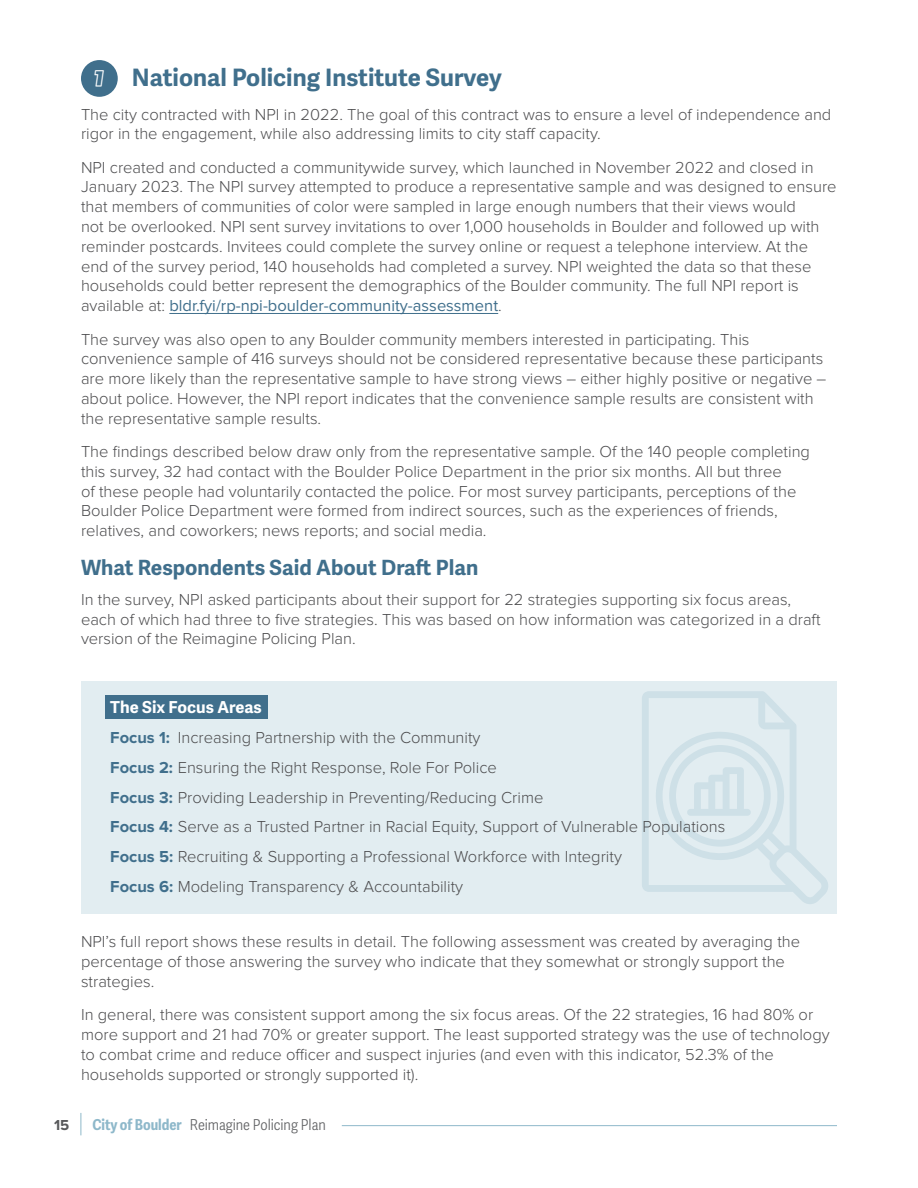
<style>
.page{position:relative;width:918px;height:1188px;background:#fff}
.page>*{position:absolute;margin:0;border:0;box-sizing:border-box;transform-origin:0 0}
.Heading_1{font:700 24px "Adelle Sans";color:#406f8c}
.Bullet_1__triangles{font:21.75px "Trueno Blk Ol It";color:#fff}
.Heading_2{font:700 21px "Adelle Sans";color:#406f8c}
.Body_Text{font:300 16.5px/19.8px "Proxima Nova";color:#4d4d4f}
.Color_Box_Dk_Blue{font:700 16.5px "Adelle Sans";color:#fff}
.t1{font:300 15px "Adelle Sans Cnd";color:#636466}
.t2{font:700 15px "Proxima Nova";color:#58595b}
.s1{font-weight:400;color:#406f8c}
.s2{font-weight:700;color:#406f8c}
.s3{font-weight:700;color:#8eb8ca}
</style>
<div class="page">
<div style="left:81px;top:681px;width:756px;height:233px;background:#e2edf1"></div>
<svg style="left:642px;top:691px;width:186px;height:213px"></svg>
<hr style="left:169px;top:313px;width:329px;height:1px;background:#406f8c">
<div style="left:105px;top:695px;width:162px;height:24px;background:#406f8c"></div>
<div style="left:81px;top:60px;width:37px;height:37px;background:#406f8c;border-radius:50%"></div>
<svg style="left:81px;top:1113px;width:1px;height:22px"></svg>
<hr style="left:342px;top:1125px;width:495px;height:1px;background:#8eb8ca">
<p class="Heading_1" style="left:132px;top:63px;width:371px">National Policing Institute Survey</p>
<p class="Body_Text" style="left:81px;top:105px;width:752px">The city contracted with NPI in 2022. The goal of this contract was to ensure a level of independence and rigor in the engagement, while also addressing limits to city staff capacity.</p>
<p class="Body_Text" style="left:81px;top:158px;width:757px">NPI created and conducted a communitywide survey, which launched in November 2022 and closed in January 2023. The NPI survey attempted to produce a representative sample and was designed to ensure that members of communities of color were sampled in large enough numbers that their views would<br>not be overlooked. NPI sent survey invitations to over 1,000 households in Boulder and followed up with reminder postcards. Invitees could complete the survey online or request a telephone interview. At the end of the survey period, 140 households had completed a survey. NPI weighted the data so that these households could better represent the demographics of the Boulder community. The full NPI report is available at: <span class="s1">bldr.fyi/rp-npi-boulder-community-assessment</span>.</p>
<p class="Body_Text" style="left:81px;top:330px;width:747px">The survey was also open to any Boulder community members interested in participating. This convenience sample of 416 surveys should not be considered representative because these participants are more likely than the representative sample to have strong views – either highly positive or negative – about police. However, the NPI report indicates that the convenience sample results are consistent with the representative sample results.</p>
<p class="Body_Text" style="left:81px;top:442px;width:731px">The findings described below draw only from the representative sample. Of the 140 people completing this survey, 32 had contact with the Boulder Police Department in the prior six months. All but three<br>of these people had voluntarily contacted the police. For most survey participants, perceptions of the Boulder Police Department were formed from indirect sources, such as the experiences of friends, relatives, and coworkers; news reports; and social media.</p>
<p class="Heading_2" style="left:81px;top:555px;width:399px">What Respondents Said About Draft Plan</p>
<p class="Body_Text" style="left:81px;top:590px;width:741px">In the survey, NPI asked participants about their support for 22 strategies supporting six focus areas, each of which had three to five strategies. This was based on how information was categorized in a draft version of the Reimagine Policing Plan.</p>
<p class="Bullet_1__triangles" style="left:94px;top:64px;width:11px">1</p>
<p class="Color_Box_Dk_Blue" style="left:110px;top:697px;width:153px">The Six Focus Areas</p>
<p class="Body_Text" style="left:110px;top:728px;width:372px"><span class="s2">Focus 1:</span> Increasing Partnership with the Community</p>
<p class="Body_Text" style="left:110px;top:758px;width:388px"><span class="s2">Focus 2:</span> Ensuring the Right Response, Role For Police</p>
<p class="Body_Text" style="left:110px;top:788px;width:435px"><span class="s2">Focus 3:</span> Providing Leadership in Preventing/Reducing Crime</p>
<p class="Body_Text" style="left:110px;top:818px;width:617px"><span class="s2">Focus 4:</span> Serve as a Trusted Partner in Racial Equity, Support of Vulnerable Populations</p>
<p class="Body_Text" style="left:110px;top:847px;width:513px"><span class="s2">Focus 5:</span> Recruiting &amp; Supporting a Professional Workforce with Integrity</p>
<p class="Body_Text" style="left:110px;top:877px;width:354px"><span class="s2">Focus 6:</span> Modeling Transparency &amp; Accountability</p>
<p class="Body_Text" style="left:81px;top:933px;width:721px">NPI’s full report shows these results in detail. The following assessment was created by averaging the percentage of those answering the survey who indicate that they somewhat or strongly support the strategies.</p>
<p class="Body_Text" style="left:81px;top:1005px;width:750px">In general, there was consistent support among the six focus areas. Of the 22 strategies, 16 had 80% or more support and 21 had 70% or greater support. The least supported strategy was the use of technology to combat crime and reduce officer and suspect injuries (and even with this indicator, 52.3% of the households supported or strongly supported it).</p>
<p class="t2" style="left:54px;top:1118px;width:17px">15</p>
<p class="t1" style="left:92px;top:1116px;width:235px"><span class="s3">City of Boulder</span> Reimagine Policing Plan</p>
</div>
